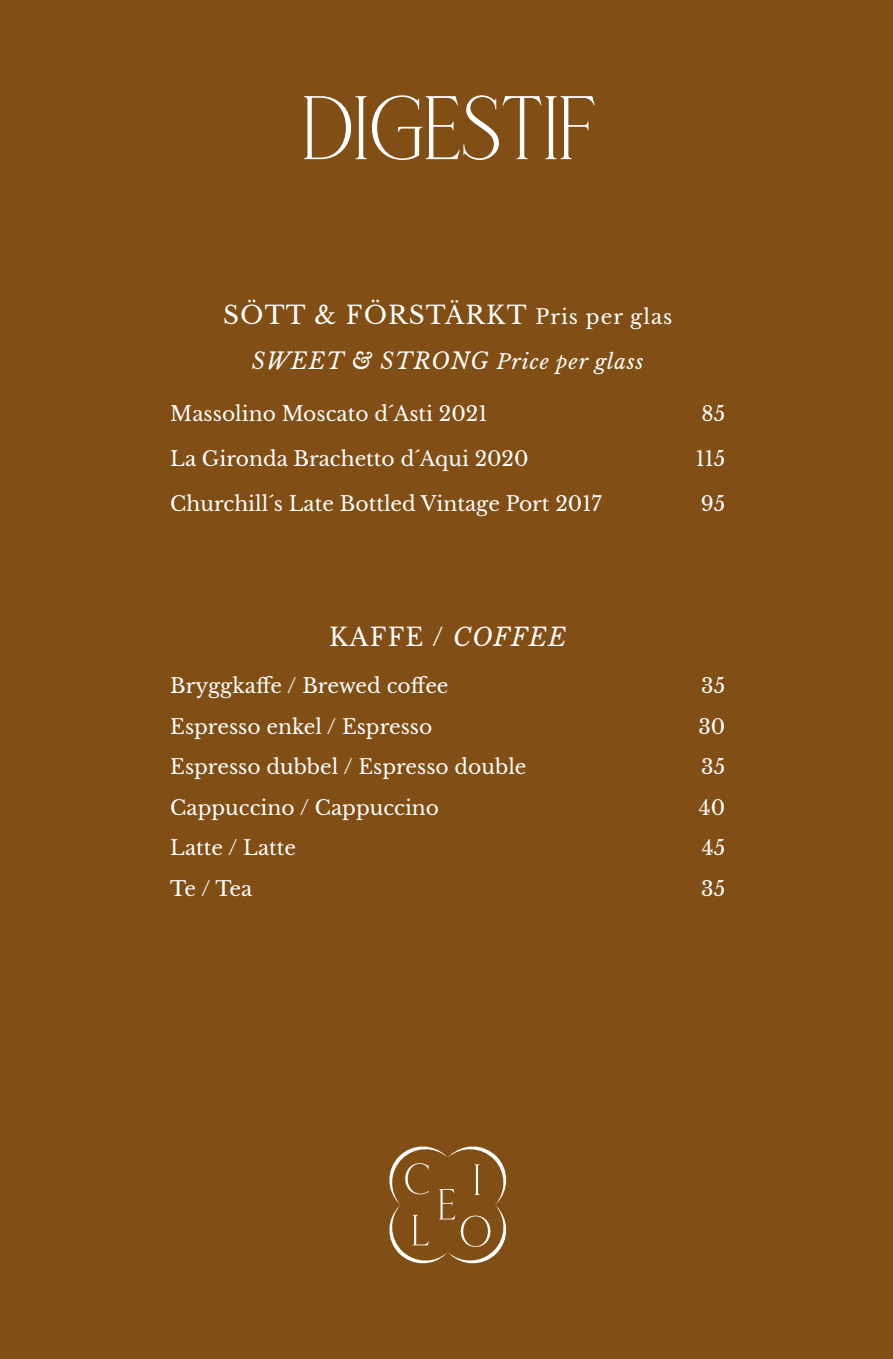
<style>
.page{position:relative;width:893px;height:1359px;background:#814f15}
.page>*{position:absolute;margin:0;border:0;box-sizing:border-box;transform-origin:0 0}
.HEADLINE_LARGE_40_40{font:90px "NEVOCLARA";letter-spacing:.01em;color:#fff}
.COURSE_9_13_pkt_WHIT{font:24.75px "Libre Baskerville";letter-spacing:.05em;color:#fff}
.CONTENT_8_11_pkt_WHI{font:20.25px "Libre Baskerville";color:#fff}
.COURSE_9_13_pkt_WHIT-2{font:italic 20.25px "Libre Baskerville";letter-spacing:.05em;color:#fff}
.s1{font-size:20.25px}
.s2{font-size:22.5px}
.s3{font-style:italic}
</style>
<div class="page">
<svg style="left:389px;top:1146px;width:117px;height:117px"></svg>
<p class="HEADLINE_LARGE_40_40" style="left:301px;top:82px;width:295px">DIGESTIF</p>
<p class="COURSE_9_13_pkt_WHIT" style="left:223px;top:300px;width:451px">SÖTT &amp; FÖRSTÄRKT <span class="s1">Pris per glas</span></p>
<p class="COURSE_9_13_pkt_WHIT-2" style="left:252px;top:349px;width:393px"><span class="s2">SWEET &amp; STRONG</span> Price per glass</p>
<p class="CONTENT_8_11_pkt_WHI" style="left:170px;top:401px;width:319px">Massolino Moscato d´Asti 2021</p>
<p class="CONTENT_8_11_pkt_WHI" style="left:701px;top:401px;width:25px">85</p>
<p class="CONTENT_8_11_pkt_WHI" style="left:170px;top:446px;width:360px">La Gironda Brachetto d´Aqui 2020</p>
<p class="CONTENT_8_11_pkt_WHI" style="left:696px;top:446px;width:31px">115</p>
<p class="CONTENT_8_11_pkt_WHI" style="left:170px;top:491px;width:433px">Churchill´s Late Bottled Vintage Port 2017</p>
<p class="CONTENT_8_11_pkt_WHI" style="left:701px;top:491px;width:26px">95</p>
<p class="COURSE_9_13_pkt_WHIT" style="left:329px;top:622px;width:239px">KAFFE / <span class="s3">COFFEE</span></p>
<p class="CONTENT_8_11_pkt_WHI" style="left:170px;top:673px;width:280px">Bryggkaffe / Brewed coffee</p>
<p class="CONTENT_8_11_pkt_WHI" style="left:701px;top:673px;width:25px">35</p>
<p class="CONTENT_8_11_pkt_WHI" style="left:170px;top:714px;width:264px">Espresso enkel / Espresso</p>
<p class="CONTENT_8_11_pkt_WHI" style="left:698px;top:714px;width:28px">30</p>
<p class="CONTENT_8_11_pkt_WHI" style="left:170px;top:754px;width:358px">Espresso dubbel / Espresso double</p>
<p class="CONTENT_8_11_pkt_WHI" style="left:701px;top:754px;width:25px">35</p>
<p class="CONTENT_8_11_pkt_WHI" style="left:170px;top:795px;width:270px">Cappuccino / Cappuccino</p>
<p class="CONTENT_8_11_pkt_WHI" style="left:699px;top:795px;width:28px">40</p>
<p class="CONTENT_8_11_pkt_WHI" style="left:170px;top:835px;width:127px">Latte / Latte</p>
<p class="CONTENT_8_11_pkt_WHI" style="left:702px;top:835px;width:25px">45</p>
<p class="CONTENT_8_11_pkt_WHI" style="left:170px;top:876px;width:84px">Te / Tea</p>
<p class="CONTENT_8_11_pkt_WHI" style="left:701px;top:876px;width:25px">35</p>
</div>
